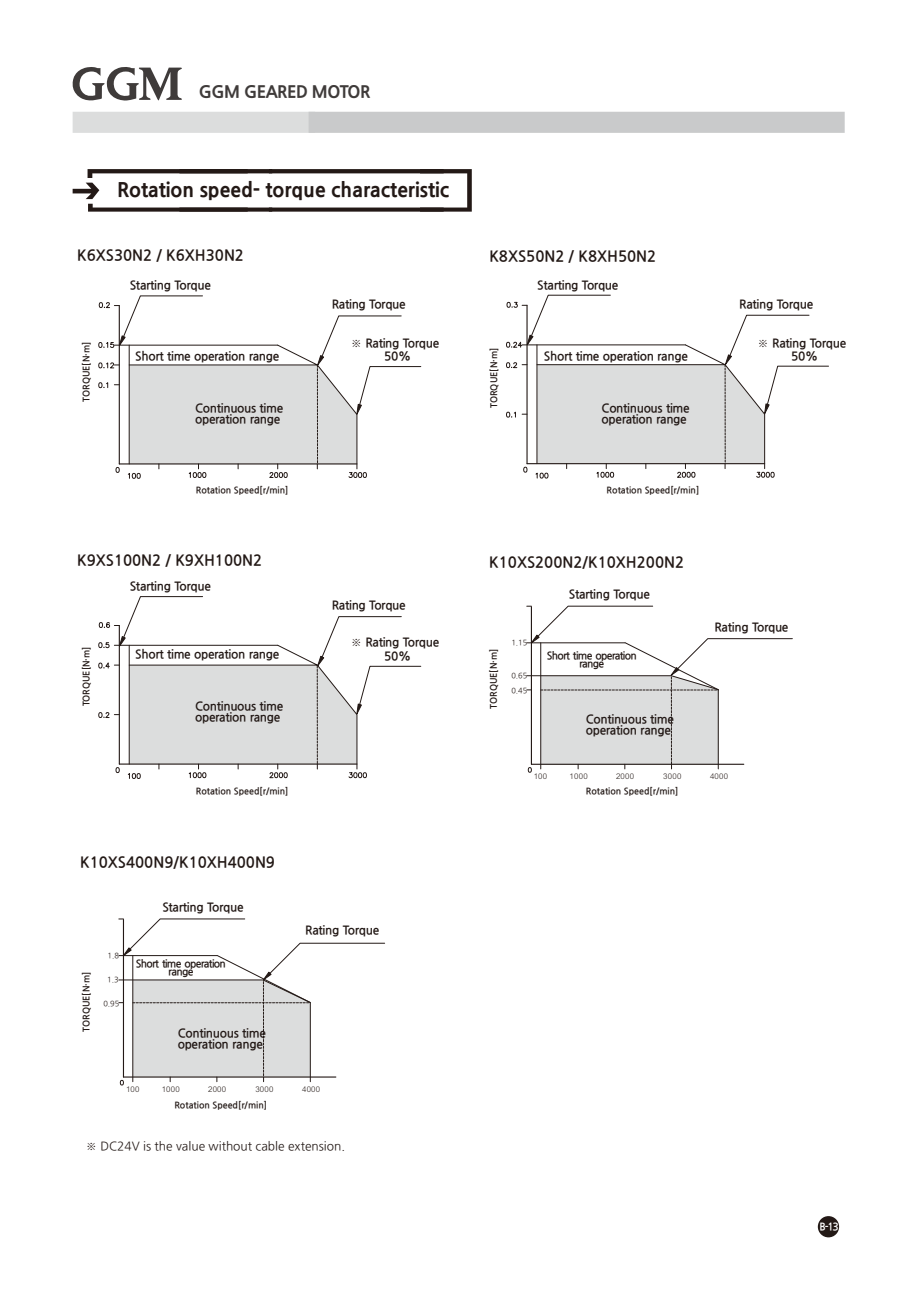
<style>
.page{position:relative;width:919px;height:1289px;background:#fff}
.page>*{position:absolute;margin:0;border:0;box-sizing:border-box;transform-origin:0 0}
.t1{font:800 19.5px "Nanum Gothic";color:#231916}
.t2{font:800 16.5px "Nanum Gothic";letter-spacing:-.03em;color:#3f3b3a}
.t3{font:700 15px "Nanum Gothic";color:#231916}
.t4{font:700 12px/11.1px "Nanum Gothic";letter-spacing:-.03em;color:#231916}
.t5{font:12px "Nanum Gothic";color:#231916}
.t6{font:12px "Cordia UPC";letter-spacing:.02em;color:#231916}
.t7{font:700 10.5px/8.4px "Nanum Gothic";letter-spacing:-.065em;color:#231916;text-align:center}
.t8{font:700 10.5px "Nanum Gothic";color:#fff}
.t9{font:700 9px "Nanum Gothic";color:#231916}
.t10{font:7.5px/15px "Nanum Gothic";color:#231916}
.s1{font-weight:400}
</style>
<div class="page">
<svg style="left:72px;top:67px;width:110px;height:34px"></svg>
<svg style="left:73px;top:112px;width:771px;height:21px;background:#cfd0d0"></svg>
<svg style="left:420px;top:169px;width:52px;height:43px"></svg>
<svg style="left:73px;top:169px;width:199px;height:43px"></svg>
<div style="left:269px;top:207px;width:174px;height:5px;background:#231916"></div>
<svg style="left:269px;top:169px;width:174px;height:4px"></svg>
<svg style="left:98px;top:596px;width:323px;height:183px"></svg>
<svg style="left:119px;top:918px;width:266px;height:167px"></svg>
<svg style="left:526px;top:605px;width:266px;height:167px"></svg>
<svg style="left:98px;top:295px;width:323px;height:184px"></svg>
<svg style="left:506px;top:295px;width:322px;height:183px"></svg>
<div style="left:817px;top:1215px;width:22px;height:22px;background:#231916;border-radius:50%"></div>
<h2 class="t2" style="left:199px;top:84px;width:173px">GGM GEARED MOTOR</h2>
<h1 class="t1" style="left:117px;top:181px;width:333px">Rotation speed- torque characteristic</h1>
<p class="t3" style="left:77px;top:248px;width:168px">K6XS30N2 / K6XH30N2</p>
<p class="t9" style="left:82px;top:401px;width:61px;rotate:-90deg">TORQUE[N·m]</p>
<p class="t4" style="left:130px;top:280px;width:83px">Starting Torque</p>
<p class="t4" style="left:135px;top:351px;width:145px">Short time operation range</p>
<p class="t4" style="left:195px;top:403px;width:90px">Continuous time operation range</p>
<p class="t4" style="left:332px;top:298px;width:75px">Rating Torque</p>
<p class="t4" style="left:350px;top:336px;width:90px;line-height:13.8px;text-align:center"><span class="s1">※</span> Rating Torque<br>50%</p>
<p class="t3" style="left:489px;top:249px;width:168px">K8XS50N2 / K8XH50N2</p>
<p class="t9" style="left:489px;top:407px;width:61px;rotate:-90deg">TORQUE[N·m]</p>
<p class="t4" style="left:537px;top:280px;width:83px">Starting Torque</p>
<p class="t4" style="left:544px;top:351px;width:145px">Short time operation range</p>
<p class="t4" style="left:601px;top:403px;width:90px">Continuous time operation range</p>
<p class="t9" style="left:196px;top:485px;width:94px">Rotation Speed[r/min]</p>
<p class="t9" style="left:606px;top:485px;width:94px">Rotation Speed[r/min]</p>
<p class="t4" style="left:739px;top:298px;width:75px">Rating Torque</p>
<p class="t4" style="left:757px;top:336px;width:90px;line-height:13.8px;text-align:center"><span class="s1">※</span> Rating Torque<br>50%</p>
<p class="t3" style="left:77px;top:553px;width:187px">K9XS100N2 / K9XH100N2</p>
<p class="t9" style="left:82px;top:706px;width:61px;rotate:-90deg">TORQUE[N·m]</p>
<p class="t4" style="left:130px;top:581px;width:83px">Starting Torque</p>
<p class="t4" style="left:332px;top:599px;width:75px">Rating Torque</p>
<p class="t4" style="left:350px;top:637px;width:90px"><span class="s1">※</span> Rating Torque</p>
<p class="t4" style="left:135px;top:649px;width:145px">Short time operation range</p>
<p class="t4" style="left:384px;top:650px;width:28px">50%</p>
<p class="t4" style="left:195px;top:701px;width:90px">Continuous time operation range</p>
<p class="t3" style="left:489px;top:555px;width:196px">K10XS200N2/K10XH200N2</p>
<p class="t9" style="left:489px;top:708px;width:61px;rotate:-90deg">TORQUE[N·m]</p>
<p class="t10" style="left:511px;top:635px;width:17px">1.15</p>
<p class="t10" style="left:511px;top:668px;width:17px">0.65<br>0.45</p>
<p class="t4" style="left:568px;top:588px;width:83px">Starting Torque</p>
<p class="t7" style="left:546px;top:651px;width:92px">Short time operation range</p>
<p class="t4" style="left:585px;top:713px;width:90px">Continuous time operation range</p>
<p class="t4" style="left:714px;top:621px;width:75px">Rating Torque</p>
<p class="t9" style="left:196px;top:787px;width:94px">Rotation Speed[r/min]</p>
<p class="t3" style="left:80px;top:855px;width:196px">K10XS400N9/K10XH400N9</p>
<p class="t9" style="left:82px;top:1031px;width:61px;rotate:-90deg">TORQUE[N·m]</p>
<p class="t10" style="left:108px;top:948px;width:13px">1.8</p>
<p class="t10" style="left:107px;top:972px;width:13px">1.3</p>
<p class="t10" style="left:103px;top:995px;width:17px">0.95</p>
<p class="t4" style="left:162px;top:901px;width:83px">Starting Torque</p>
<p class="t7" style="left:136px;top:959px;width:92px">Short time operation range</p>
<p class="t4" style="left:178px;top:1027px;width:90px">Continuous time operation range</p>
<p class="t4" style="left:305px;top:925px;width:75px">Rating Torque</p>
<p class="t6" style="left:208px;top:1081px;width:20px">2000</p>
<p class="t6" style="left:302px;top:1080px;width:20px">4000</p>
<p class="t6" style="left:126px;top:1080px;width:15px">100</p>
<p class="t6" style="left:162px;top:1081px;width:20px">1000</p>
<p class="t6" style="left:255px;top:1081px;width:20px">3000</p>
<p class="t9" style="left:174px;top:1100px;width:94px">Rotation Speed[r/min]</p>
<p class="t5" style="left:86px;top:1140px;width:261px">※ DC24V is the value without cable extension.</p>
<p class="t6" style="left:616px;top:768px;width:20px">2000</p>
<p class="t6" style="left:710px;top:768px;width:20px">4000</p>
<p class="t6" style="left:533px;top:768px;width:15px">100</p>
<p class="t6" style="left:569px;top:768px;width:20px">1000</p>
<p class="t6" style="left:663px;top:768px;width:20px">3000</p>
<p class="t9" style="left:585px;top:787px;width:94px">Rotation Speed[r/min]</p>
<p class="t8" style="left:819px;top:1221px;width:21px">B-13</p>
</div>
